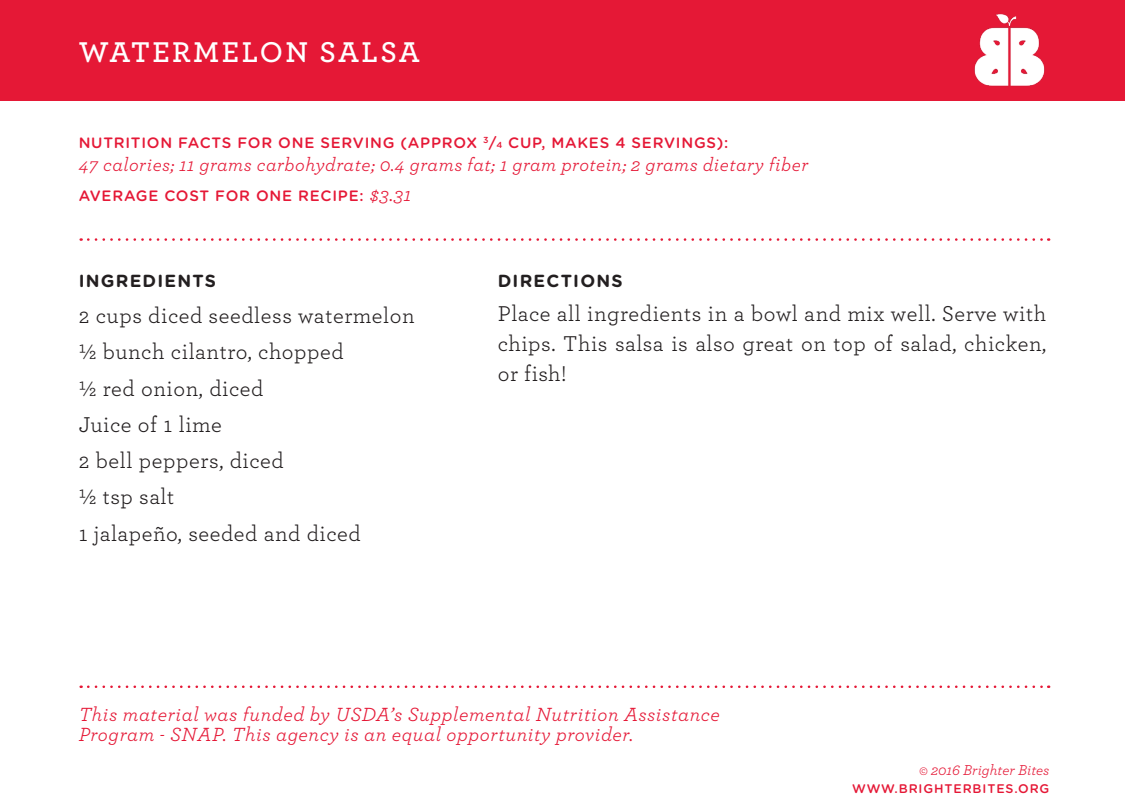
<style>
.page{position:relative;width:1125px;height:810px;background:#fff}
.page>*{position:absolute;margin:0;border:0;box-sizing:border-box;transform-origin:0 0}
.t1{font:600 30px "Archer";letter-spacing:.08em;color:#fff}
.t2{font:22.5px/30px "Archer";letter-spacing:.025em;color:#231f20;text-align:justify}
.t3{font:italic 20px "Archer";letter-spacing:.03em;color:#e51836}
.t4{font:italic 19.25px "Archer";letter-spacing:.025em;color:#e51836}
.t5{font:700 17.5px "Gotham Rounded";letter-spacing:.07em;color:#231f20}
.t6{font:500 15px "Gotham Rounded";letter-spacing:.05em;color:#e51836}
.t7{font:italic 15px "Archer";color:#e51836}
.t8{font:500 12.5px "Gotham Rounded";letter-spacing:.07em;color:#e51836}
.s1{font-size:8.75px}
.s2{font-family:"Archer";font-weight:400;font-style:italic;font-size:20px}
</style>
<div class="page">
<div style="left:0;top:0;width:1125px;height:101px;background:#e51836"></div>
<svg style="left:88px;top:238px;width:961px;height:3px"></svg>
<svg style="left:88px;top:686px;width:961px;height:2px"></svg>
<img style="left:974px;top:14px;width:71px;height:72px">
<p class="t1" style="left:79px;top:29px;width:343px">WATERMELON SALSA</p>
<p class="t6" style="left:79px;top:132px;width:651px">NUTRITION FACTS FOR ONE SERVING (APPROX <sup>3</sup>/<span class="s1">4</span> CUP, MAKES 4 SERVINGS):</p>
<p class="t4" style="left:79px;top:150px;width:731px">47 calories; 11 grams carbohydrate; 0.4 grams fat; 1 gram protein; 2 grams dietary fiber</p>
<p class="t6" style="left:79px;top:185px;width:334px">AVERAGE COST FOR ONE RECIPE: <span class="s2">$3.31</span></p>
<p class="t5" style="left:79px;top:268px;width:139px">INGREDIENTS</p>
<p class="t2" style="left:79px;top:300px;width:338px">2 cups diced seedless watermelon</p>
<p class="t2" style="left:79px;top:336px;width:267px">½ bunch cilantro, chopped</p>
<p class="t2" style="left:79px;top:372px;width:186px">½ red onion, diced</p>
<p class="t2" style="left:79px;top:408px;width:145px">Juice of 1 lime</p>
<p class="t2" style="left:79px;top:445px;width:207px">2 bell peppers, diced</p>
<p class="t2" style="left:79px;top:481px;width:97px">½ tsp salt</p>
<p class="t2" style="left:79px;top:517px;width:284px">1 jalapeño, seeded and diced</p>
<p class="t5" style="left:498px;top:268px;width:127px">DIRECTIONS</p>
<p class="t2" style="left:498px;top:297px;width:550px">Place all ingredients in a bowl and mix well. Serve with chips. This salsa is also great on top of salad, chicken, or fish!</p>
<p class="t3" style="left:79px;top:700px;width:643px">This material was funded by USDA’s Supplemental Nutrition Assistance</p>
<p class="t3" style="left:79px;top:720px;width:556px">Program - SNAP. This agency is an equal opportunity provider.</p>
<p class="t7" style="left:919px;top:759px;width:132px">© 2016 Brighter Bites</p>
<p class="t8" style="left:852px;top:779px;width:199px">WWW.BRIGHTERBITES.ORG</p>
</div>
